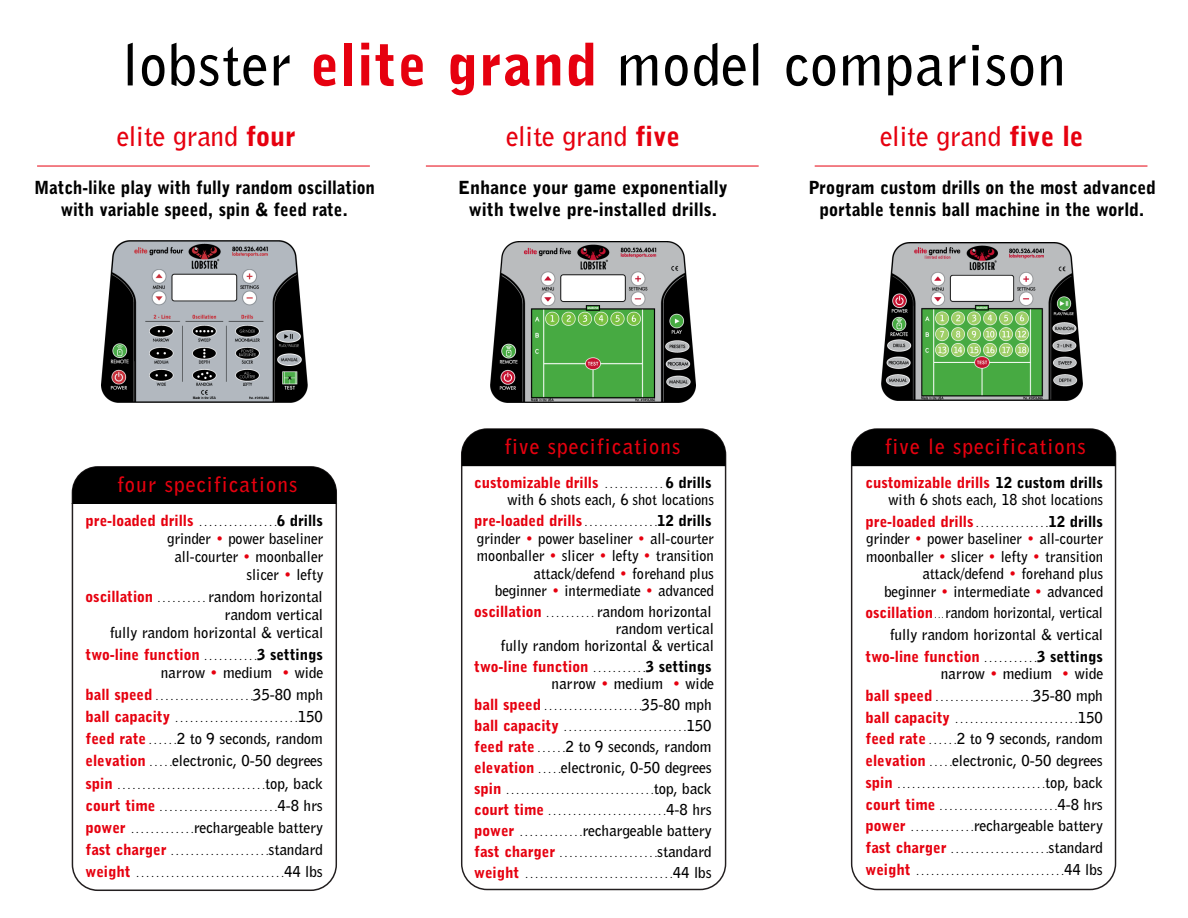
<style>
.page{position:relative;width:1188px;height:918px;background:#fff}
.page>*{position:absolute;margin:0;border:0;box-sizing:border-box;transform-origin:0 0}
.t1{font:700 57px "Bell Gothic BT";letter-spacing:.02em;color:#000}
.t2{font:700 27px "Bell Gothic BT";color:#e6000f}
.t3{font:700 21px "Bell Gothic BT";letter-spacing:.055em;color:#e6000f}
.t4{font:900 18px/21.6px "Bell Gothic BT";color:#000;text-align:center}
.t5{font:900 18px/22.5px "Bell Gothic BT";color:#000;text-align:center;scale:.95 1}
.t6{font:700 15px/17.4px "Bell Gothic BT";color:#000;text-align:right}
.t7{font:900 15px/17.9px "Bell Gothic BT";color:#e6000f;text-align:right}
.t8{font:700 15px/21.8px "Bell Gothic BT";color:#000;text-align:right;scale:.95 1}
.t9{font:700 9px "Bell Gothic BT";color:#000}
.s1{font-weight:900;color:#e6000f}
.s2{font-weight:900}
.s3{font-size:9px}
.s4{color:#e6000f}
.s5{font-weight:900;font-size:15px;color:#e6000f}
.s6{font-size:15px}
.s7{font-weight:700;font-size:9px;color:#000}
.s8{color:#000}
.s9{font-weight:700;color:#000}
.s10{font-weight:700}
</style>
<div class="page">
<div style="left:852px;top:429px;width:264px;height:37px;background:#000"></div>
<hr style="left:37px;top:166px;width:333px;height:1px;background:#e6000f">
<hr style="left:426px;top:166px;width:333px;height:1px;background:#e6000f">
<hr style="left:815px;top:166px;width:332px;height:1px;background:#e6000f">
<div style="left:72px;top:466px;width:265px;height:37px;background:#000"></div>
<div style="left:462px;top:429px;width:264px;height:37px;background:#000"></div>
<img style="left:102px;top:241px;width:205px;height:162px">
<img style="left:491px;top:241px;width:205px;height:161px">
<img style="left:882px;top:243px;width:200px;height:158px">
<h1 class="t1" style="left:122px;top:44px;width:945px">lobster <span class="s1">elite grand</span> model comparison</h1>
<h2 class="t2" style="left:117px;top:127px;width:180px">elite grand <span class="s2">four</span></h2>
<p class="t5" style="left:34px;top:178px;width:361px">Match-like play with fully random oscillation with variable speed, spin &amp; feed rate.</p>
<h2 class="t2" style="left:506px;top:127px;width:175px">elite grand <span class="s2">five</span></h2>
<h2 class="t2" style="left:880px;top:127px;width:205px">elite grand <span class="s2">five le</span></h2>
<p class="t4" style="left:808px;top:178px;width:349px">Program custom drills on the most advanced portable tennis ball machine in the world.</p>
<p class="t4" style="left:458px;top:178px;width:271px">Enhance your game exponentially with twelve pre-installed drills.</p>
<h3 class="t3" style="left:504px;top:439px;width:178px">five specifications</h3>
<h3 class="t3" style="left:885px;top:439px;width:203px">five le specifications</h3>
<h3 class="t3" style="left:117px;top:476px;width:182px">four specifications</h3>
<p class="t6" style="left:866px;top:475px;width:239px"><span class="s1">customizable drills</span> <span class="s2">12 custom drills </span>with 6 shots each, 18 shot locations</p>
<p class="t6" style="left:866px;top:514px;width:239px"><span class="s1">pre-loaded drills</span> <span class="s3">. . . . . . . . . . . . . . .</span><span class="s2">12 drills </span>grinder <span class="s4">•</span> power baseliner <span class="s4">•</span> all-courter moonballer <span class="s4">•</span> slicer <span class="s4">•</span> lefty <span class="s4">•</span> transition attack/defend <span class="s4">•</span> forehand plus<br>beginner <span class="s4">•</span> intermediate <span class="s4">•</span> advanced</p>
<p class="t8" style="left:866px;top:603px;width:252px"><span class="s1">oscillation</span> <span class="s3">. . .</span> random horizontal, vertical fully random horizontal &amp; vertical <span class="s1">two-line function</span> <span class="s3">. . . . . . . . . . .</span><span class="s2">3 settings</span></p>
<p class="t6" style="left:941px;top:666px;width:164px">narrow <span class="s4">•</span> medium <span class="s4">•</span> wide</p>
<p class="t9" style="left:866px;top:694px;width:239px"><span class="s5">ball speed</span>....................<span class="s6">35-80 mph</span></p>
<p class="t9" style="left:866px;top:716px;width:239px"><span class="s5">ball capacity</span> .........................<span class="s6">150</span></p>
<p class="t6" style="left:866px;top:729px;width:239px;line-height:21.8px;text-align:left"><span class="s1">feed rate</span> <span class="s3">. . . . . .</span>2 to 9 seconds, random <span class="s1">elevation</span> <span class="s3">. . . . .</span>electronic, 0-50 degrees</p>
<p class="t9" style="left:866px;top:781px;width:239px"><span class="s5">spin</span> ..............................<span class="s6">top, back</span></p>
<p class="t9" style="left:866px;top:803px;width:239px"><span class="s5">court time</span> ........................<span class="s6">4-8 hrs</span></p>
<p class="t6" style="left:866px;top:818px;width:239px"><span class="s1">power</span> <span class="s3">. . . . . . . . . . . . .</span>rechargeable battery</p>
<p class="t9" style="left:866px;top:846px;width:239px"><span class="s5">fast charger</span> ....................<span class="s6">standard</span></p>
<p class="t9" style="left:866px;top:868px;width:239px"><span class="s5">weight</span> ..............................<span class="s6">44 lbs</span></p>
<p class="t6" style="left:474px;top:475px;width:241px;line-height:16.8px"><span class="s1">customizable drills</span> <span class="s3">. . . . . . . . . . . .</span> <span class="s2">6 drills </span>with 6 shots each, 6 shot locations</p>
<p class="t6" style="left:474px;top:514px;width:241px"><span class="s1">pre-loaded drills</span> <span class="s3">. . . . . . . . . . . . . . .</span><span class="s2">12 drills </span>grinder <span class="s4">•</span> power baseliner <span class="s4">•</span> all-courter moonballer <span class="s4">•</span> slicer <span class="s4">•</span> lefty <span class="s4">•</span> transition attack/defend <span class="s4">•</span> forehand plus<br>beginner <span class="s4">•</span> intermediate <span class="s4">•</span> advanced</p>
<p class="t6" style="left:474px;top:605px;width:241px;line-height:16.8px"><span class="s1">oscillation</span> <span class="s3">. . . . . . . . . .</span> random horizontal random vertical<br>fully random horizontal &amp; vertical</p>
<p class="t7" style="left:474px;top:659px;width:241px;line-height:16.8px">two-line function <span class="s7">. . . . . . . . . . .</span><span class="s8">3 settings </span><span class="s9">narrow</span> <span class="s10">•</span> <span class="s9">medium</span> <span class="s10">•</span> <span class="s9">wide</span></p>
<p class="t9" style="left:474px;top:703px;width:239px"><span class="s5">ball speed</span>....................<span class="s6">35-80 mph</span></p>
<p class="t9" style="left:474px;top:724px;width:239px"><span class="s5">ball capacity</span> .........................<span class="s6">150</span></p>
<p class="t6" style="left:474px;top:737px;width:239px;line-height:21px;text-align:left"><span class="s1">feed rate</span> <span class="s3">. . . . . .</span>2 to 9 seconds, random <span class="s1">elevation</span> <span class="s3">. . . . .</span>electronic, 0-50 degrees</p>
<p class="t9" style="left:474px;top:787px;width:239px"><span class="s5">spin</span> ..............................<span class="s6">top, back</span></p>
<p class="t9" style="left:474px;top:808px;width:239px"><span class="s5">court time</span> ........................<span class="s6">4-8 hrs</span></p>
<p class="t6" style="left:474px;top:823px;width:239px"><span class="s1">power</span> <span class="s3">. . . . . . . . . . . . .</span>rechargeable battery</p>
<p class="t9" style="left:474px;top:850px;width:239px"><span class="s5">fast charger</span> ....................<span class="s6">standard</span></p>
<p class="t9" style="left:474px;top:871px;width:239px"><span class="s5">weight</span> ..............................<span class="s6">44 lbs</span></p>
<p class="t6" style="left:86px;top:513px;width:239px;line-height:17.9px"><span class="s1">pre-loaded drills</span> <span class="s3">. . . . . . . . . . . . . . . .</span><span class="s2">6 drills </span>grinder <span class="s4">•</span> power baseliner<br>all-courter <span class="s4">•</span> moonballer<br>slicer <span class="s4">•</span> lefty</p>
<p class="t6" style="left:86px;top:589px;width:239px;line-height:17.9px"><span class="s1">oscillation</span> <span class="s3">. . . . . . . . . .</span> random horizontal random vertical<br>fully random horizontal &amp; vertical</p>
<p class="t7" style="left:86px;top:647px;width:239px">two-line function <span class="s7">. . . . . . . . . . .</span><span class="s8">3 settings </span><span class="s9">narrow</span> <span class="s10">•</span> <span class="s9">medium</span> <span class="s10">•</span> <span class="s9">wide</span></p>
<p class="t9" style="left:86px;top:693px;width:239px"><span class="s5">ball speed</span>....................<span class="s6">35-80 mph</span></p>
<p class="t9" style="left:86px;top:715px;width:239px"><span class="s5">ball capacity</span> .........................<span class="s6">150</span></p>
<p class="t6" style="left:86px;top:729px;width:239px;line-height:22.2px;text-align:left"><span class="s1">feed rate</span> <span class="s3">. . . . . .</span>2 to 9 seconds, random <span class="s1">elevation</span> <span class="s3">. . . . .</span>electronic, 0-50 degrees</p>
<p class="t9" style="left:86px;top:782px;width:239px"><span class="s5">spin</span> ..............................<span class="s6">top, back</span></p>
<p class="t9" style="left:86px;top:804px;width:239px"><span class="s5">court time</span> ........................<span class="s6">4-8 hrs</span></p>
<p class="t6" style="left:86px;top:820px;width:239px"><span class="s1">power</span> <span class="s3">. . . . . . . . . . . . .</span>rechargeable battery</p>
<p class="t9" style="left:86px;top:849px;width:239px"><span class="s5">fast charger</span> ....................<span class="s6">standard</span></p>
<p class="t9" style="left:86px;top:871px;width:239px"><span class="s5">weight</span> ..............................<span class="s6">44 lbs</span></p>
</div>
